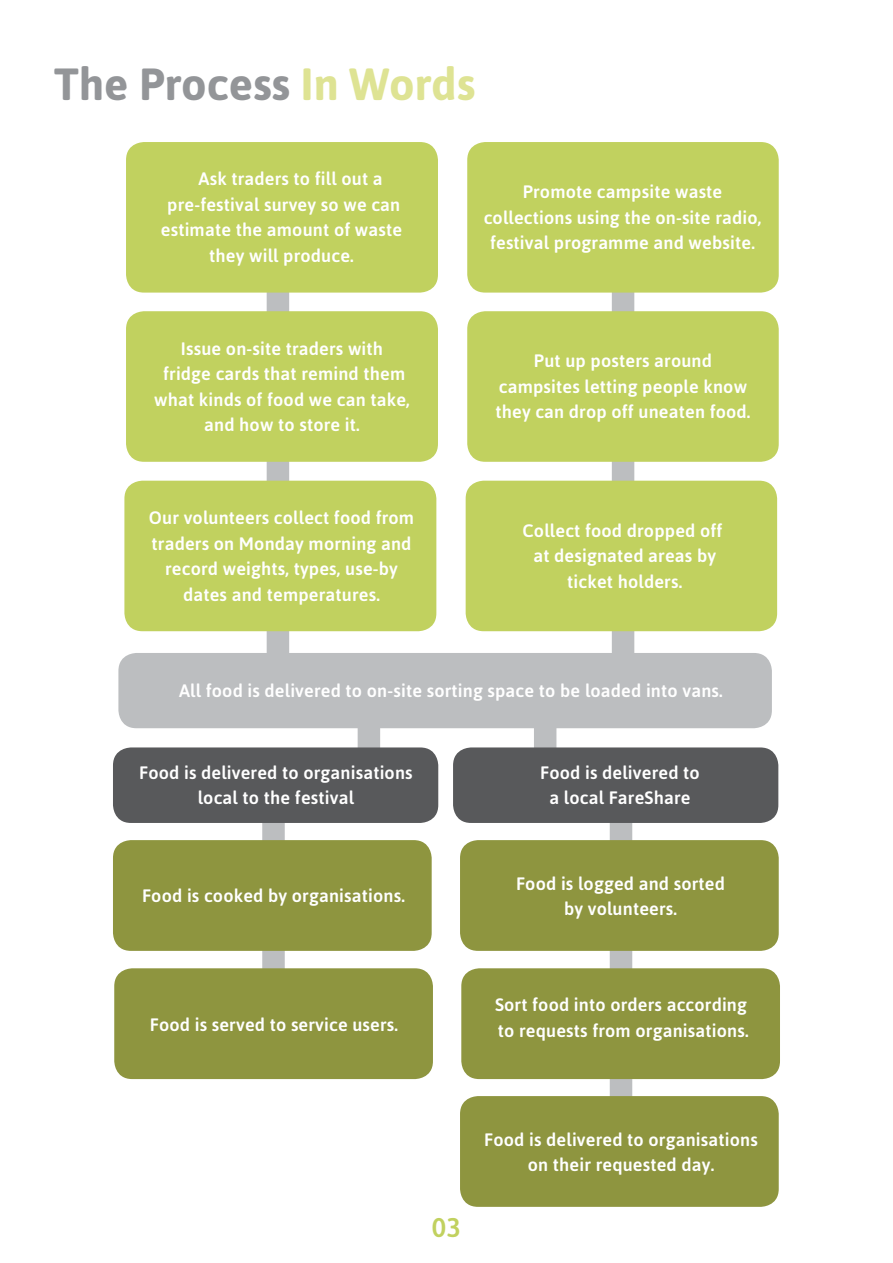
<style>
.page{position:relative;width:893px;height:1263px;background:#fff}
.page>*{position:absolute;margin:0;border:0;box-sizing:border-box;transform-origin:0 0}
.t1{font:700 45px "Asap";color:#939598}
.t2{font:500 27px "Asap";color:#c1d15f}
.t3{font:500 18px/25.5px "Asap";letter-spacing:.01em;color:#fff;text-align:center}
.s1{color:#dee393}
</style>
<div class="page">
<div style="left:534px;top:688px;width:22px;height:115px;background:#bcbec0"></div>
<div style="left:358px;top:700px;width:22px;height:114px;background:#bcbec0"></div>
<div style="left:610px;top:808px;width:22px;height:377px;background:#bcbec0"></div>
<div style="left:262px;top:811px;width:23px;height:243px;background:#bcbec0"></div>
<div style="left:460px;top:840px;width:319px;height:111px;background:#8e953f;border-radius:18px"></div>
<div style="left:113px;top:840px;width:319px;height:111px;background:#8e953f;border-radius:18px"></div>
<div style="left:461px;top:968px;width:319px;height:111px;background:#8e953f;border-radius:18px"></div>
<div style="left:114px;top:968px;width:319px;height:111px;background:#8e953f;border-radius:18px"></div>
<div style="left:113px;top:747px;width:325px;height:76px;background:#58595b;border-radius:18px"></div>
<div style="left:453px;top:747px;width:325px;height:76px;background:#58595b;border-radius:18px"></div>
<div style="left:460px;top:1096px;width:319px;height:111px;background:#8e953f;border-radius:18px"></div>
<div style="left:267px;top:202px;width:22px;height:481px;background:#bcbec0"></div>
<div style="left:612px;top:202px;width:22px;height:481px;background:#bcbec0"></div>
<div style="left:126px;top:311px;width:312px;height:151px;background:#c1d15f;border-radius:18px"></div>
<div style="left:467px;top:311px;width:312px;height:151px;background:#c1d15f;border-radius:18px"></div>
<div style="left:126px;top:142px;width:312px;height:151px;background:#c1d15f;border-radius:18px"></div>
<div style="left:467px;top:142px;width:312px;height:151px;background:#c1d15f;border-radius:18px"></div>
<div style="left:124px;top:481px;width:312px;height:150px;background:#c1d15f;border-radius:18px"></div>
<div style="left:466px;top:481px;width:311px;height:150px;background:#c1d15f;border-radius:18px"></div>
<div style="left:118px;top:653px;width:654px;height:75px;background:#bcbec0;border-radius:18px"></div>
<h1 class="t1" style="left:54px;top:54px;width:423px">The Process <span class="s1">In Words</span></h1>
<p class="t3" style="left:199px;top:166px;width:186px">Ask traders to fill out a</p>
<p class="t3" style="left:167px;top:191px;width:235px">pre-festival survey so we can</p>
<p class="t3" style="left:161px;top:217px;width:243px">estimate the amount of waste</p>
<p class="t3" style="left:209px;top:242px;width:146px">they will produce.</p>
<p class="t3" style="left:484px;top:178px;width:279px">Promote campsite waste collections using the on-site radio, festival programme and website.</p>
<p class="t3" style="left:154px;top:335px;width:257px">Issue on-site traders with<br>fridge cards that remind them what kinds of food we can take, and how to store it.</p>
<p class="t3" style="left:495px;top:348px;width:257px">Put up posters around campsites letting people know they can drop off uneaten food.</p>
<p class="t3" style="left:149px;top:504px;width:267px">Our volunteers collect food from traders on Monday morning and record weights, types, use-by dates and temperatures.</p>
<p class="t3" style="left:523px;top:517px;width:201px">Collect food dropped off at designated areas by ticket holders.</p>
<p class="t3" style="left:179px;top:677px;width:545px">All food is delivered to on-site sorting space to be loaded into vans.</p>
<p class="t3" style="left:139px;top:759px;width:275px">Food is delivered to organisations local to the festival</p>
<p class="t3" style="left:540px;top:759px;width:161px">Food is delivered to a local FareShare</p>
<p class="t3" style="left:142px;top:883px;width:264px">Food is cooked by organisations.</p>
<p class="t3" style="left:150px;top:1012px;width:250px">Food is served to service users.</p>
<p class="t3" style="left:516px;top:870px;width:210px">Food is logged and sorted by volunteers.</p>
<p class="t3" style="left:495px;top:991px;width:255px;text-align:left">Sort food into orders according to requests from organisations.</p>
<h2 class="t2" style="left:432px;top:1209px;width:31px">03</h2>
<p class="t3" style="left:484px;top:1126px;width:275px">Food is delivered to organisations on their requested day.</p>
</div>
